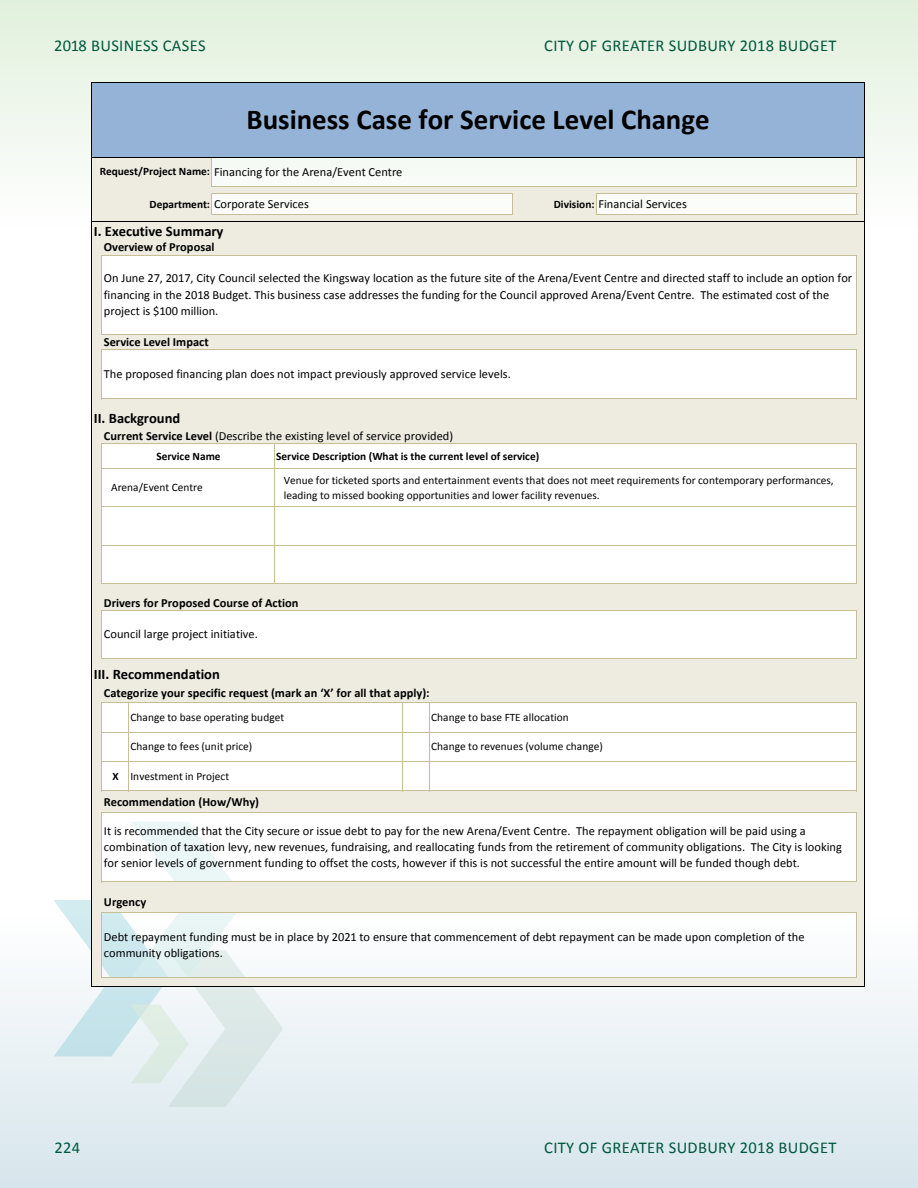
<style>
.page{position:relative;width:918px;height:1188px;background:#fff}
.page>*{position:absolute;margin:0;border:0;box-sizing:border-box;transform-origin:0 0}
.t1{font:700 28.95px "Calibri";color:#000}
.t2{font:16.5px "Calibri";letter-spacing:.02em;color:#00583d}
.t3{font:700 14.55px "Calibri";color:#000}
.t4{font:12.45px/16.2px "Calibri";color:#000}
.t5{font:700 12.45px "Calibri";color:#000}
.t6{font:11.4px/14.7px "Calibri";letter-spacing:.005em;color:#000}
.t7{font:700 11.4px "Calibri";color:#000}
.s1{font-weight:700;font-size:11.4px}
.s2{font-weight:700}
</style>
<div class="page">
<div style="left:0;top:915px;width:918px;height:273px;background:linear-gradient(to bottom,#fefefe,#d6e5ec)"></div>
<div style="left:0;top:0;width:918px;height:227px;background:linear-gradient(to bottom,#deecd9,#fefefe)"></div>
<svg style="left:54px;top:822px;width:229px;height:285px"></svg>
<div style="left:92px;top:83px;width:772px;height:74px;background:#95b3d7"></div>
<div style="left:92px;top:157px;width:120px;height:30px;background:#eeece1"></div>
<div style="left:857px;top:157px;width:7px;height:30px;background:#eeece1"></div>
<div style="left:92px;top:186px;width:772px;height:8px;background:#eeece1"></div>
<div style="left:92px;top:194px;width:120px;height:20px;background:#eeece1"></div>
<div style="left:513px;top:194px;width:84px;height:20px;background:#eeece1"></div>
<div style="left:857px;top:194px;width:7px;height:20px;background:#eeece1"></div>
<div style="left:92px;top:214px;width:772px;height:41px;background:#eeece1"></div>
<div style="left:92px;top:255px;width:10px;height:79px;background:#eeece1"></div>
<div style="left:857px;top:255px;width:7px;height:79px;background:#eeece1"></div>
<div style="left:92px;top:334px;width:772px;height:16px;background:#eeece1"></div>
<div style="left:92px;top:349px;width:10px;height:50px;background:#eeece1"></div>
<div style="left:857px;top:349px;width:7px;height:50px;background:#eeece1"></div>
<div style="left:92px;top:399px;width:772px;height:45px;background:#eeece1"></div>
<div style="left:92px;top:444px;width:10px;height:139px;background:#eeece1"></div>
<div style="left:857px;top:444px;width:7px;height:139px;background:#eeece1"></div>
<div style="left:92px;top:583px;width:772px;height:27px;background:#eeece1"></div>
<div style="left:92px;top:610px;width:10px;height:48px;background:#eeece1"></div>
<div style="left:857px;top:610px;width:7px;height:48px;background:#eeece1"></div>
<div style="left:92px;top:658px;width:772px;height:45px;background:#eeece1"></div>
<div style="left:92px;top:702px;width:10px;height:89px;background:#eeece1"></div>
<div style="left:857px;top:702px;width:7px;height:89px;background:#eeece1"></div>
<div style="left:92px;top:791px;width:772px;height:21px;background:#eeece1"></div>
<div style="left:92px;top:812px;width:10px;height:70px;background:#eeece1"></div>
<div style="left:857px;top:812px;width:7px;height:70px;background:#eeece1"></div>
<div style="left:92px;top:882px;width:772px;height:31px;background:#eeece1"></div>
<div style="left:92px;top:913px;width:10px;height:65px;background:#eeece1"></div>
<div style="left:857px;top:913px;width:7px;height:65px;background:#eeece1"></div>
<div style="left:92px;top:977px;width:772px;height:9px;background:#eeece1"></div>
<svg style="left:212px;top:158px;width:1px;height:28px"></svg>
<hr style="left:212px;top:193px;width:301px;height:1px;background:#c5be97">
<svg style="left:856px;top:158px;width:1px;height:28px"></svg>
<hr style="left:212px;top:214px;width:301px;height:1px;background:#c5be97">
<svg style="left:856px;top:194px;width:1px;height:20px"></svg>
<hr style="left:101px;top:255px;width:1px;height:80px;background:#c5be97">
<hr style="left:856px;top:256px;width:1px;height:79px;background:#c5be97">
<hr style="left:101px;top:349px;width:1px;height:50px;background:#c5be97">
<hr style="left:856px;top:350px;width:1px;height:49px;background:#c5be97">
<hr style="left:101px;top:443px;width:1px;height:141px;background:#c5be97">
<hr style="left:856px;top:444px;width:1px;height:140px;background:#c5be97">
<hr style="left:101px;top:610px;width:1px;height:49px;background:#c5be97">
<hr style="left:856px;top:611px;width:1px;height:48px;background:#c5be97">
<hr style="left:101px;top:702px;width:1px;height:89px;background:#c5be97">
<hr style="left:856px;top:703px;width:1px;height:88px;background:#c5be97">
<hr style="left:101px;top:812px;width:1px;height:70px;background:#c5be97">
<hr style="left:856px;top:813px;width:1px;height:69px;background:#c5be97">
<hr style="left:91px;top:83px;width:1px;height:904px;background:#000">
<hr style="left:864px;top:83px;width:1px;height:904px;background:#000">
<svg style="left:212px;top:194px;width:1px;height:20px"></svg>
<hr style="left:856px;top:913px;width:1px;height:65px;background:#c5be97">
<svg style="left:512px;top:194px;width:1px;height:20px"></svg>
<svg style="left:596px;top:193px;width:1px;height:22px"></svg>
<hr style="left:101px;top:912px;width:1px;height:66px;background:#c5be97">
<hr style="left:274px;top:444px;width:1px;height:140px;background:#c5be97">
<hr style="left:128px;top:703px;width:1px;height:88px;background:#c5be97">
<hr style="left:402px;top:703px;width:1px;height:88px;background:#c5be97">
<hr style="left:429px;top:703px;width:1px;height:88px;background:#c5be97">
<hr style="left:92px;top:83px;width:772px;height:1px;background:#000">
<hr style="left:92px;top:157px;width:772px;height:1px;background:#000">
<hr style="left:212px;top:186px;width:645px;height:1px;background:#c5be97">
<hr style="left:597px;top:193px;width:260px;height:1px;background:#c5be97">
<hr style="left:597px;top:214px;width:260px;height:1px;background:#c5be97">
<hr style="left:92px;top:221px;width:772px;height:1px;background:#000">
<hr style="left:102px;top:255px;width:755px;height:1px;background:#c5be97">
<hr style="left:102px;top:334px;width:755px;height:1px;background:#c5be97">
<hr style="left:102px;top:349px;width:755px;height:1px;background:#c5be97">
<hr style="left:102px;top:398px;width:755px;height:1px;background:#c5be97">
<hr style="left:102px;top:443px;width:755px;height:1px;background:#c5be97">
<hr style="left:102px;top:468px;width:755px;height:1px;background:#c5be97">
<hr style="left:102px;top:507px;width:755px;height:1px;background:#c5be97">
<hr style="left:102px;top:545px;width:755px;height:1px;background:#c5be97">
<hr style="left:102px;top:583px;width:755px;height:1px;background:#c5be97">
<hr style="left:102px;top:610px;width:755px;height:1px;background:#c5be97">
<hr style="left:102px;top:658px;width:755px;height:1px;background:#c5be97">
<hr style="left:102px;top:702px;width:755px;height:1px;background:#c5be97">
<hr style="left:102px;top:732px;width:755px;height:1px;background:#c5be97">
<hr style="left:102px;top:761px;width:755px;height:1px;background:#c5be97">
<hr style="left:102px;top:790px;width:755px;height:1px;background:#c5be97">
<hr style="left:102px;top:812px;width:755px;height:1px;background:#c5be97">
<hr style="left:102px;top:881px;width:755px;height:1px;background:#c5be97">
<hr style="left:102px;top:912px;width:755px;height:1px;background:#c5be97">
<hr style="left:102px;top:977px;width:755px;height:1px;background:#c5be97">
<hr style="left:92px;top:986px;width:772px;height:1px;background:#000">
<h2 class="t2" style="left:54px;top:35px;width:153px">2018 BUSINESS CASES</h2>
<h2 class="t2" style="left:544px;top:35px;width:294px">CITY OF GREATER SUDBURY 2018 BUDGET</h2>
<h1 class="t1" style="left:247px;top:101px;width:464px">Business Case for Service Level Change</h1>
<p class="t4" style="left:100px;top:163px;width:304px"><span class="s1">Request/Project Name:</span> Financing for the Arena/Event Centre</p>
<p class="t4" style="left:150px;top:196px;width:161px"><span class="s1">Department:</span> Corporate Services</p>
<p class="t4" style="left:554px;top:196px;width:135px"><span class="s1">Division:</span> Financial Services</p>
<p class="t3" style="left:94px;top:222px;width:131px">I. Executive Summary</p>
<p class="t5" style="left:104px;top:239px;width:112px">Overview of Proposal</p>
<p class="t4" style="left:104px;top:270px;width:750px">On June 27, 2017, City Council selected the Kingsway location as the future site of the Arena/Event Centre and directed staff to include an option for financing in the 2018 Budget. This business case addresses the funding for the Council approved Arena/Event Centre. The estimated cost of the project is $100 million.</p>
<p class="t5" style="left:104px;top:334px;width:106px">Service Level Impact</p>
<p class="t4" style="left:104px;top:366px;width:408px">The proposed financing plan does not impact previously approved service levels.</p>
<p class="t3" style="left:94px;top:409px;width:88px">II. Background</p>
<p class="t4" style="left:104px;top:428px;width:351px"><span class="s2">Current Service Level</span> (Describe the existing level of service provided)</p>
<p class="t7" style="left:156px;top:449px;width:66px">Service Name</p>
<p class="t7" style="left:276px;top:449px;width:265px">Service Description (What is the current level of service)</p>
<p class="t6" style="left:111px;top:480px;width:93px">Arena/Event Centre</p>
<p class="t6" style="left:284px;top:473px;width:552px">Venue for ticketed sports and entertainment events that does not meet requirements for contemporary performances, leading to missed booking opportunities and lower facility revenues.</p>
<p class="t5" style="left:104px;top:595px;width:196px">Drivers for Proposed Course of Action</p>
<p class="t4" style="left:104px;top:626px;width:156px">Council large project initiative.</p>
<p class="t3" style="left:94px;top:664px;width:128px">III. Recommendation</p>
<p class="t5" style="left:104px;top:685px;width:327px">Categorize your specific request (mark an ‘X’ for all that apply):</p>
<p class="t6" style="left:131px;top:710px;width:155px">Change to base operating budget</p>
<p class="t6" style="left:431px;top:710px;width:139px">Change to base FTE allocation</p>
<p class="t6" style="left:131px;top:739px;width:123px">Change to fees (unit price)</p>
<p class="t6" style="left:431px;top:739px;width:173px">Change to revenues (volume change)</p>
<p class="t6" style="left:131px;top:769px;width:100px">Investment in Project</p>
<p class="t7" style="left:113px;top:769px;width:8px">X</p>
<p class="t5" style="left:104px;top:794px;width:157px">Recommendation (How/Why)</p>
<p class="t4" style="left:104px;top:822px;width:740px">It is recommended that the City secure or issue debt to pay for the new Arena/Event Centre. The repayment obligation will be paid using a combination of taxation levy, new revenues, fundraising, and reallocating funds from the retirement of community obligations. The City is looking for senior levels of government funding to offset the costs, however if this is not successful the entire amount will be funded though debt.</p>
<p class="t5" style="left:104px;top:894px;width:44px">Urgency</p>
<p class="t4" style="left:104px;top:929px;width:702px">Debt repayment funding must be in place by 2021 to ensure that commencement of debt repayment can be made upon completion of the community obligations.</p>
<h2 class="t2" style="left:54px;top:1137px;width:27px">224</h2>
<h2 class="t2" style="left:544px;top:1137px;width:294px">CITY OF GREATER SUDBURY 2018 BUDGET</h2>
</div>
